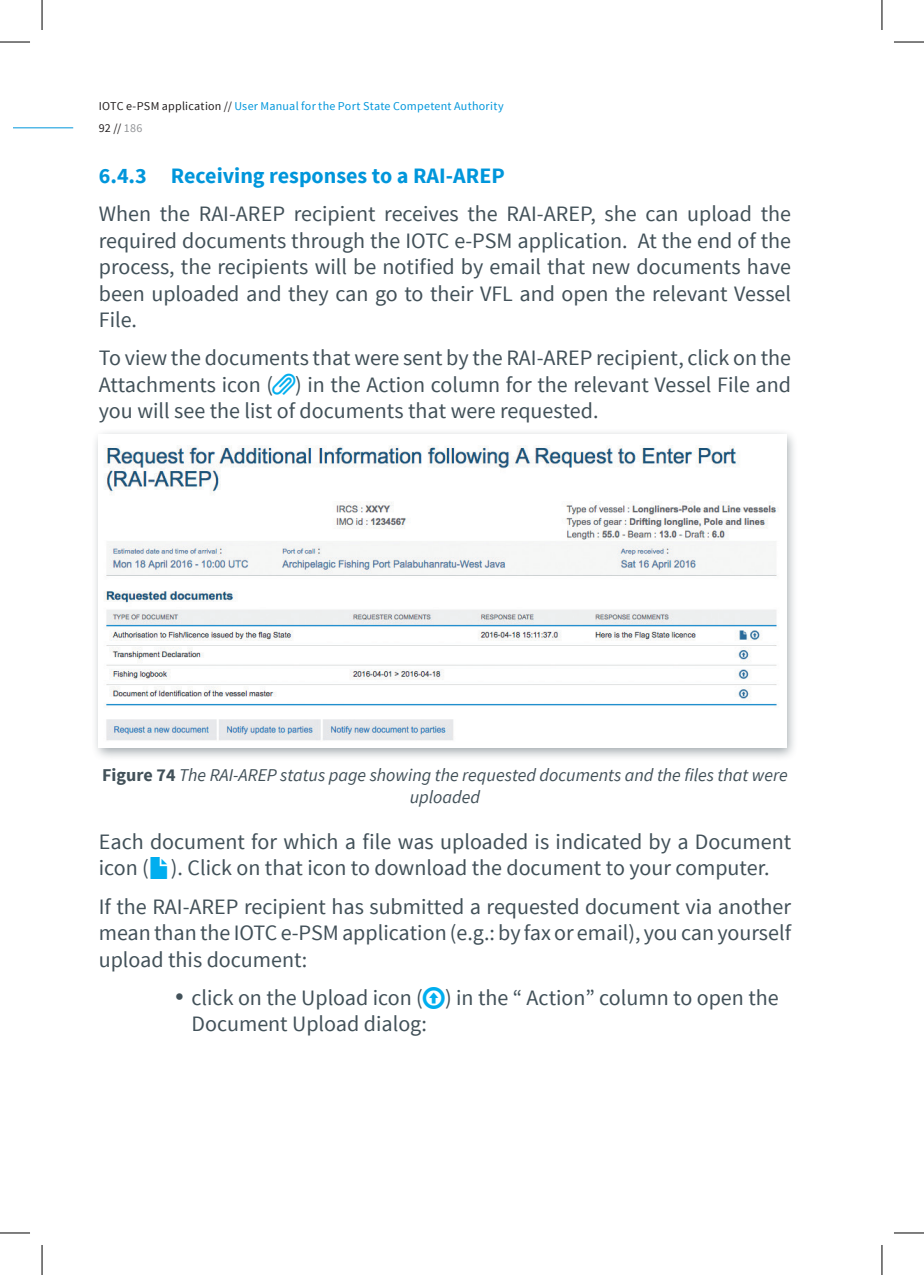
<style>
.page{position:relative;width:924px;height:1275px;background:#fff}
.page>*{position:absolute;margin:0;border:0;box-sizing:border-box;transform-origin:0 0}
.t1{font:22px/26.4px "Source Sans Pro";color:#425159;text-align:justify}
.t2{font:700 22px "Source Sans Pro";color:#0096db}
.t3{font:italic 18px/21.6px "Source Sans Pro";color:#425159;text-align:center}
.t4{font:12px/22px "Source Sans Pro";letter-spacing:.02em;color:#0096db}
.s1{color:#231f20}
.s2{color:#939598}
.s3{font-weight:700;font-style:normal}
</style>
<div class="page">
<hr style="left:14px;top:127px;width:59px;height:1px;background:#0096db">
<div style="left:91px;top:428px;width:707px;height:333px;background:#425159;opacity:.5"></div>
<img style="left:99px;top:434px;width:686px;height:313px">
<hr style="left:0;top:42px;width:30px;height:1px;background:#000">
<hr style="left:893px;top:42px;width:30px;height:1px;background:#000">
<hr style="left:0;top:1232px;width:30px;height:1px;background:#000">
<hr style="left:893px;top:1232px;width:30px;height:1px;background:#000">
<hr style="left:42px;top:0;width:1px;height:30px;background:#000">
<hr style="left:42px;top:1245px;width:1px;height:30px;background:#000">
<hr style="left:881px;top:0;width:1px;height:30px;background:#000">
<hr style="left:881px;top:1245px;width:1px;height:30px;background:#000">
<p class="t4" style="left:99px;top:95px;width:406px"><span class="s1">IOTC e-PSM application //</span> User Manual for the Port State Competent Authority<br><span class="s1">92 //</span> <span class="s2">186</span></p>
<p class="t2" style="left:99px;top:161px;width:407px">6.4.3 Receiving responses to a RAI-AREP</p>
<p class="t1" style="left:99px;top:201px;width:693px">When the RAI-AREP recipient receives the RAI-AREP, she can upload the required documents through the IOTC e-PSM application. At the end of the process, the recipients will be notified by email that new documents have been uploaded and they can go to their VFL and open the relevant Vessel File.</p>
<p class="t1" style="left:99px;top:345px;width:693px">To view the documents that were sent by the RAI-AREP recipient, click on the Attachments icon ( ) in the Action column for the relevant Vessel File and you will see the list of documents that were requested.</p>
<p class="t3" style="left:102px;top:764px;width:686px"><span class="s3">Figure 74</span> The RAI-AREP status page showing the requested documents and the files that were uploaded</p>
<p class="t1" style="left:99px;top:829px;width:693px">Each document for which a file was uploaded is indicated by a Document icon ( ). Click on that icon to download the document to your computer.</p>
<p class="t1" style="left:99px;top:893px;width:693px">If the RAI-AREP recipient has submitted a requested document via another mean than the IOTC e-PSM application (e.g.: by fax or email), you can yourself upload this document:</p>
<p class="t1" style="left:191px;top:985px;width:588px;text-indent:-17px">• click on the Upload icon ( ) in the “ Action” column to open the<br>Document Upload dialog:</p>
</div>
